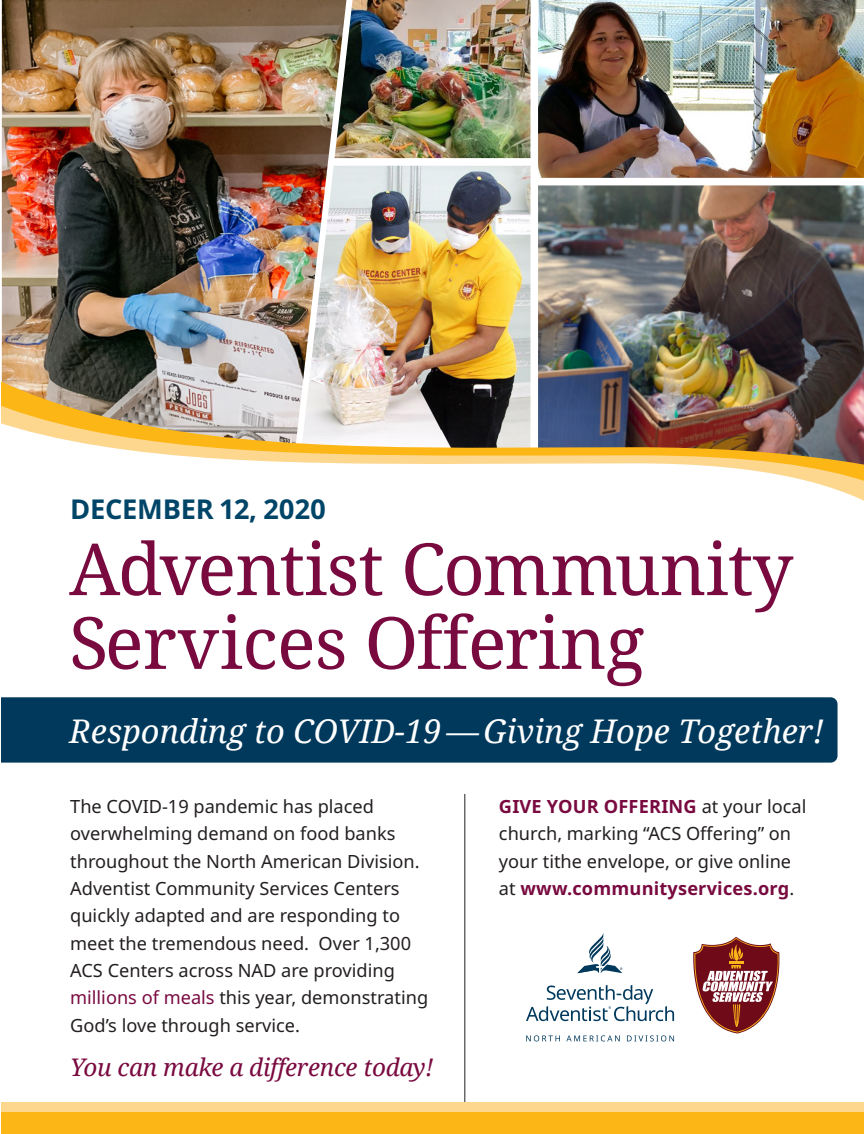
<style>
.page{position:relative;width:864px;height:1134px;background:#fff}
.page>*{position:absolute;margin:0;border:0;box-sizing:border-box;transform-origin:0 0}
.t1{font:72.15px/73.8px "Noto Serif";letter-spacing:-.01em;color:#790a40}
.t2{font:italic 32.55px "Noto Serif";color:#fff}
.t3{font:700 27.3px "Noto Sans";letter-spacing:-.01em;color:#004568}
.t4{font:italic 24.3px "Noto Serif";letter-spacing:-.01em;color:#790a40}
.t5{font:18.15px/27.3px "Noto Sans";color:#231f20}
.s1{color:#790a40}
.s2{font-weight:700;color:#790a40}
</style>
<div class="page">
<img style="left:538px;top:0;width:326px;height:118px">
<img style="left:362px;top:0;width:168px;height:118px">
<img style="left:2px;top:0;width:289px;height:118px">
<img style="left:291px;top:0;width:71px;height:118px">
<img style="left:2px;top:118px;width:862px;height:40px">
<img style="left:2px;top:158px;width:862px;height:343px">
<div style="left:2px;top:697px;width:836px;height:66px;background:#00395c"></div>
<svg style="left:693px;top:937px;width:86px;height:96px"></svg>
<hr style="left:729px;top:961px;width:15px;height:3px;background:#fbb419">
<svg style="left:526px;top:985px;width:148px;height:36px"></svg>
<svg style="left:578px;top:933px;width:45px;height:40px"></svg>
<svg style="left:526px;top:1035px;width:34px;height:6px"></svg>
<svg style="left:566px;top:1035px;width:54px;height:6px"></svg>
<svg style="left:627px;top:1035px;width:47px;height:6px"></svg>
<hr style="left:465px;top:794px;width:1px;height:340px;background:#231f20">
<div style="left:2px;top:1102px;width:862px;height:32px;background:#fed78f"></div>
<div style="left:2px;top:1112px;width:862px;height:22px;background:#fcb615"></div>
<p class="t3" style="left:70px;top:490px;width:258px">DECEMBER 12, 2020</p>
<p class="t1" style="left:69px;top:529px;width:726px">Adventist Community<br>Services Offering</p>
<p class="t2" style="left:69px;top:708px;width:756px">Responding to COVID-19—Giving Hope Together!</p>
<p class="t5" style="left:70px;top:793px;width:360px">The COVID-19 pandemic has placed overwhelming demand on food banks throughout the North American Division.<br>Adventist Community Services Centers quickly adapted and are responding to meet the tremendous need. Over 1,300<br>ACS Centers across NAD are providing <span class="s1">millions of meals</span> this year, demonstrating God’s love through service.</p>
<p class="t4" style="left:70px;top:1050px;width:365px">You can make a difference today!</p>
<p class="t5" style="left:499px;top:793px;width:309px"><span class="s2">GIVE YOUR OFFERING</span> at your local church, marking “ACS Offering” on your tithe envelope, or give online at <span class="s2">www.communityservices.org</span>.</p>
</div>
